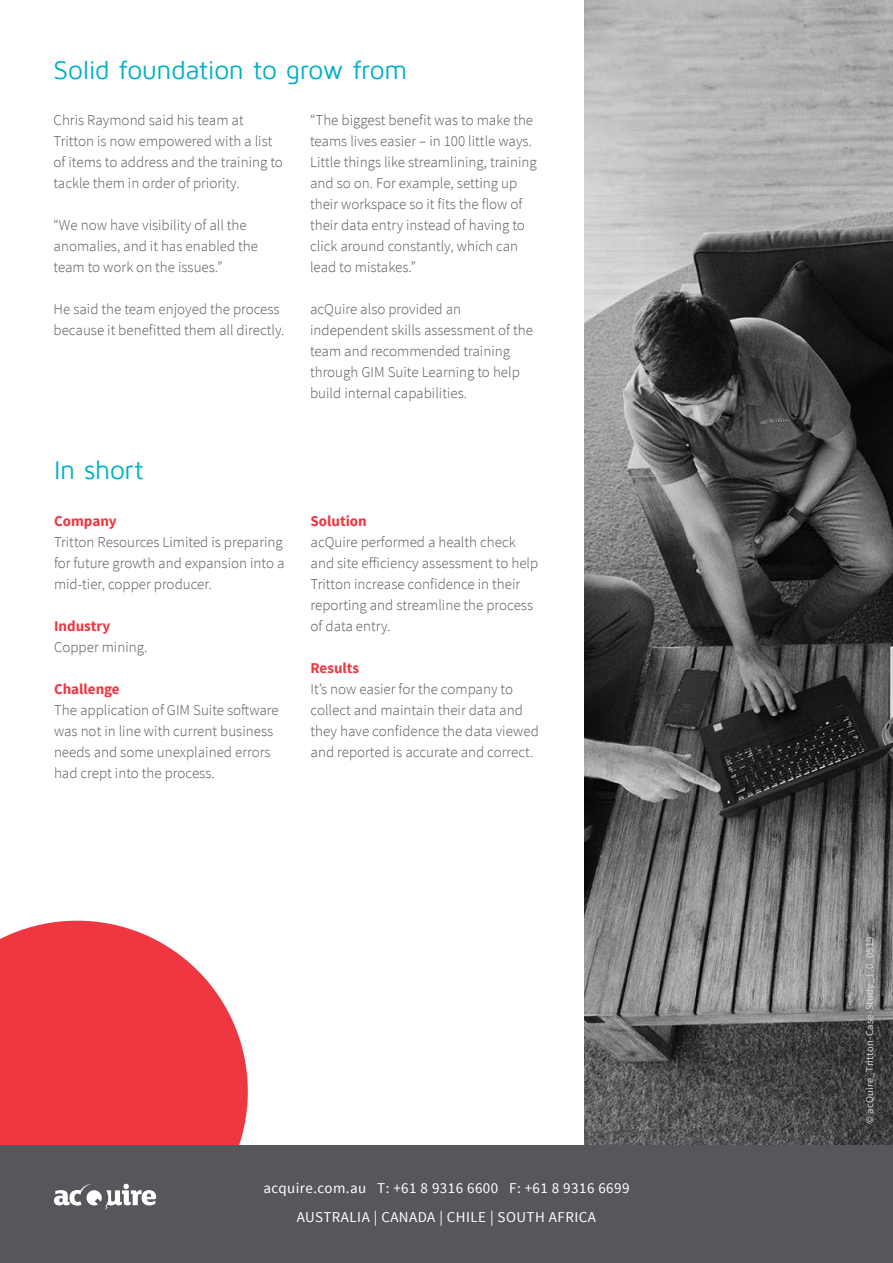
<style>
.page{position:relative;width:893px;height:1263px;background:#fff}
.page>*{position:absolute;margin:0;border:0;box-sizing:border-box;transform-origin:0 0}
.t1{font:26.25px "Maven Pro";letter-spacing:-.015em;color:#00b1c8}
.t2{font:300 15px/21px "Source Sans Pro";color:#55575a}
.t3{font:15px "Source Sans Pro";letter-spacing:.03em;color:#fff}
.t4{font:700 15px "Source Sans Pro";color:#ef3742}
.t5{font:10.5px "Source Sans Pro";letter-spacing:.03em;color:#d8d6d7}
</style>
<div class="page">
<svg style="left:0;top:921px;width:248px;height:225px;background:#f04f59"></svg>
<img style="left:585px;top:0;width:308px;height:1146px">
<div style="left:0;top:1146px;width:893px;height:117px;background:#55575a"></div>
<svg style="left:54px;top:1184px;width:102px;height:26px"></svg>
<h1 class="t1" style="left:54px;top:57px;width:356px">Solid foundation to grow from</h1>
<p class="t2" style="left:54px;top:110px;width:231px">Chris Raymond said his team at Tritton is now empowered with a list of items to address and the training to tackle them in order of priority.</p>
<p class="t2" style="left:54px;top:215px;width:206px">“We now have visibility of all the anomalies, and it has enabled the team to work on the issues.”</p>
<p class="t2" style="left:54px;top:299px;width:232px">He said the team enjoyed the process because it benefitted them all directly.</p>
<h1 class="t1" style="left:54px;top:456px;width:91px">In short</h1>
<p class="t4" style="left:54px;top:511px;width:64px">Company</p>
<p class="t2" style="left:54px;top:532px;width:232px;text-align:justify">Tritton Resources Limited is preparing for future growth and expansion into a mid-tier, copper producer.</p>
<p class="t4" style="left:54px;top:616px;width:58px">Industry</p>
<p class="t2" style="left:54px;top:637px;width:95px">Copper mining.</p>
<p class="t4" style="left:54px;top:679px;width:67px">Challenge</p>
<p class="t2" style="left:54px;top:700px;width:226px">The application of GIM Suite software was not in line with current business needs and some unexplained errors had crept into the process.</p>
<p class="t2" style="left:310px;top:110px;width:228px">“The biggest benefit was to make the teams lives easier – in 100 little ways.<br>Little things like streamlining, training and so on. For example, setting up their workspace so it fits the flow of their data entry instead of having to click around constantly, which can lead to mistakes.”</p>
<p class="t2" style="left:310px;top:299px;width:224px">acQuire also provided an independent skills assessment of the team and recommended training through GIM Suite Learning to help build internal capabilities.</p>
<p class="t4" style="left:311px;top:511px;width:58px">Solution</p>
<p class="t2" style="left:311px;top:532px;width:229px">acQuire performed a health check and site efficiency assessment to help<br>Tritton increase confidence in their reporting and streamline the process of data entry.</p>
<p class="t4" style="left:311px;top:658px;width:50px">Results</p>
<p class="t2" style="left:311px;top:679px;width:230px">It’s now easier for the company to collect and maintain their data and they have confidence the data viewed and reported is accurate and correct.</p>
<p class="t3" style="left:263px;top:1179px;width:368px">acquire.com.au T: +61 8 9316 6600 F: +61 8 9316 6699</p>
<p class="t3" style="left:297px;top:1207px;width:301px">AUSTRALIA | CANADA | CHILE | SOUTH AFRICA</p>
<p class="t5" style="left:863px;top:1124px;width:190px;rotate:-90deg">© acQuire_Tritton-Case-Study_1.0_0519</p>
</div>
